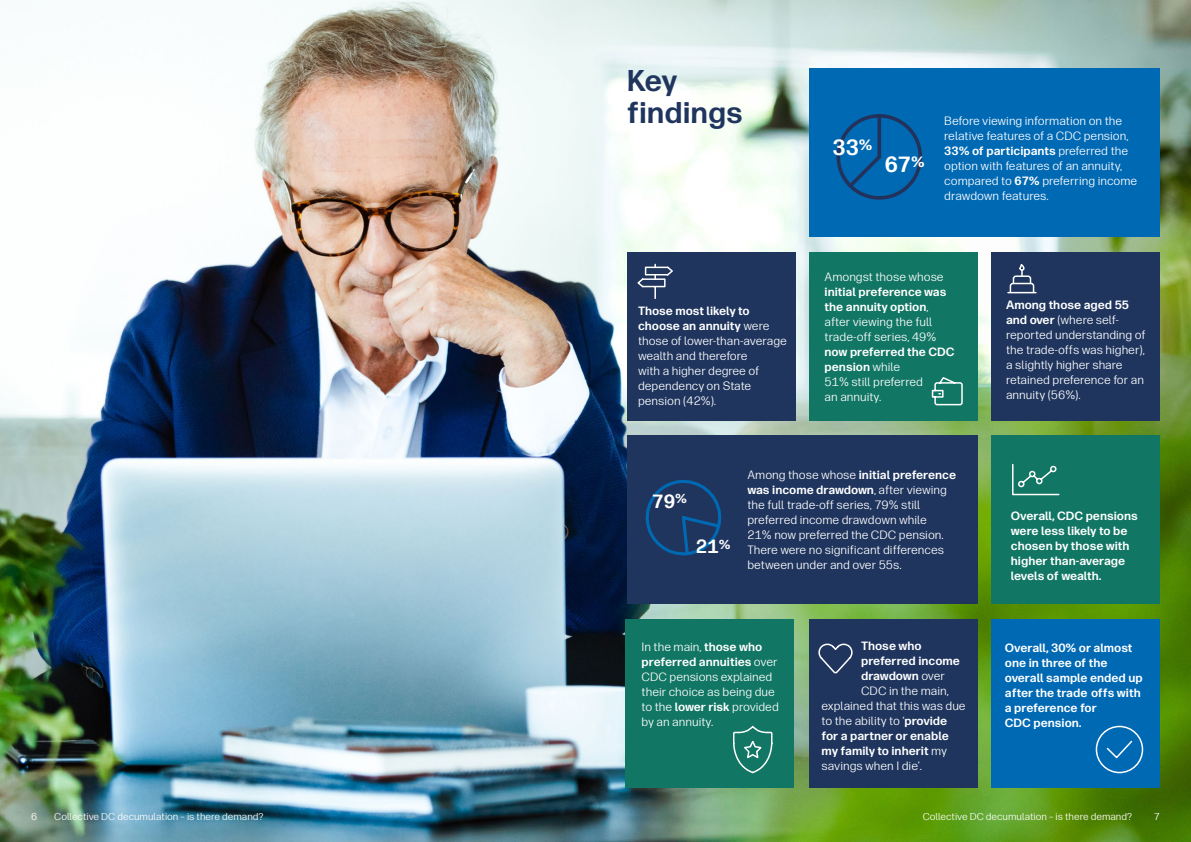
<style>
.page{position:relative;width:1191px;height:842px;background:#fff}
.page>*{position:absolute;margin:0;border:0;box-sizing:border-box;transform-origin:0 0}
.t1{font:700 30px/32px "Forever Forma Body Text";color:#1f355e}
.t2{font:700 22px "Forever Forma Body Text";color:#fff}
.t3{font:700 19.1px "Forever Forma Body Text";color:#fff}
.t4{font:12px/15px "Forever Forma Body Text";color:#fff}
.t5{font:700 12px/15px "Forever Forma Body Text";color:#fff}
.t6{font:10px "Forever Forma Body Text";color:#fff}
.s1{font-weight:400}
.s2{font-weight:700}
</style>
<div class="page">
<img style="left:0;top:0;width:1191px;height:842px">
<div style="left:809px;top:68px;width:350px;height:169px;background:#0069b4"></div>
<div style="left:627px;top:435px;width:350px;height:169px;background:#1f355e"></div>
<div style="left:626px;top:252px;width:169px;height:169px;background:#1f355e"></div>
<div style="left:809px;top:252px;width:168px;height:169px;background:#117664"></div>
<div style="left:624px;top:619px;width:169px;height:169px;background:#117664"></div>
<div style="left:991px;top:252px;width:168px;height:169px;background:#1f355e"></div>
<div style="left:809px;top:619px;width:168px;height:169px;background:#1f355e"></div>
<div style="left:991px;top:619px;width:168px;height:169px;background:#0069b4"></div>
<svg style="left:836px;top:114px;width:86px;height:86px"></svg>
<svg style="left:637px;top:264px;width:36px;height:35px"></svg>
<svg style="left:931px;top:377px;width:32px;height:29px"></svg>
<svg style="left:1008px;top:265px;width:28px;height:28px"></svg>
<svg style="left:645px;top:479px;width:76px;height:77px"></svg>
<div style="left:991px;top:435px;width:168px;height:169px;background:#117664"></div>
<svg style="left:1012px;top:463px;width:48px;height:33px"></svg>
<svg style="left:818px;top:643px;width:35px;height:31px"></svg>
<svg style="left:733px;top:726px;width:40px;height:48px"></svg>
<svg style="left:1095px;top:725px;width:49px;height:49px"></svg>
<h1 class="t1" style="left:626px;top:62px;width:118px">Key findings</h1>
<p class="t5" style="left:638px;top:303px;width:113px">Those most likely to</p>
<p class="t5" style="left:638px;top:318px;width:133px">choose an annuity <span class="s1">were</span></p>
<p class="t4" style="left:638px;top:333px;width:150px">those of lower-than-average</p>
<p class="t4" style="left:638px;top:348px;width:111px">wealth and therefore</p>
<p class="t4" style="left:638px;top:363px;width:123px">with a higher degree of</p>
<p class="t4" style="left:638px;top:378px;width:115px">dependency on State</p>
<p class="t4" style="left:638px;top:393px;width:80px">pension (42%).</p>
<h2 class="t2" style="left:832px;top:131px;width:42px">33<sup>%</sup></h2>
<h2 class="t2" style="left:884px;top:147px;width:42px">67<sup>%</sup></h2>
<p class="t4" style="left:944px;top:112px;width:194px">Before viewing information on the relative features of a CDC pension,<br><span class="s2">33% of participants</span> preferred the option with features of an annuity, compared to <span class="s2">67%</span> preferring income drawdown features.</p>
<p class="t4" style="left:824px;top:268px;width:121px">Amongst those whose</p>
<p class="t5" style="left:824px;top:283px;width:123px">initial preference was the annuity option<span class="s1">,</span></p>
<p class="t5" style="left:1006px;top:296px;width:125px">Among those aged 55</p>
<p class="t4" style="left:824px;top:313px;width:109px">after viewing the full</p>
<p class="t4" style="left:1006px;top:311px;width:114px"><span class="s2">and over</span> (where self-</p>
<p class="t4" style="left:824px;top:328px;width:113px">trade-off series, 49%</p>
<p class="t4" style="left:1006px;top:326px;width:141px">reported understanding of</p>
<p class="t5" style="left:824px;top:343px;width:131px">now preferred the CDC</p>
<p class="t4" style="left:1006px;top:341px;width:140px">the trade-offs was higher),</p>
<p class="t5" style="left:824px;top:358px;width:77px">pension <span class="s1">while</span></p>
<p class="t4" style="left:1006px;top:356px;width:118px">a slightly higher share</p>
<p class="t4" style="left:824px;top:373px;width:100px">51% still preferred</p>
<p class="t4" style="left:1006px;top:371px;width:139px">retained preference for an</p>
<p class="t4" style="left:824px;top:388px;width:58px">an annuity.</p>
<p class="t4" style="left:1006px;top:386px;width:76px">annuity (56%).</p>
<h3 class="t3" style="left:652px;top:487px;width:36px">79<sup>%</sup></h3>
<h3 class="t3" style="left:696px;top:532px;width:36px">21<sup>%</sup></h3>
<p class="t4" style="left:747px;top:467px;width:210px">Among those whose <span class="s2">initial preference was income drawdown</span>, after viewing the full trade-off series, 79% still preferred income drawdown while<br>21% now preferred the CDC pension.<br>There were no significant differences between under and over 55s.</p>
<p class="t5" style="left:1011px;top:507px;width:128px">Overall, CDC pensions were less likely to be chosen by those with higher than-average levels of wealth.</p>
<p class="t4" style="left:641px;top:639px;width:122px">In the main, <span class="s2">those who</span></p>
<p class="t5" style="left:861px;top:637px;width:62px">Those who</p>
<p class="t5" style="left:1005px;top:639px;width:129px">Overall, 30% or almost</p>
<p class="t5" style="left:641px;top:653px;width:138px">preferred annuities <span class="s1">over</span></p>
<p class="t5" style="left:861px;top:652px;width:100px">preferred income</p>
<p class="t5" style="left:1005px;top:654px;width:104px">one in three of the</p>
<p class="t4" style="left:641px;top:669px;width:132px">CDC pensions explained</p>
<p class="t5" style="left:861px;top:667px;width:85px">drawdown <span class="s1">over</span></p>
<p class="t5" style="left:1005px;top:669px;width:139px">overall sample ended up</p>
<p class="t4" style="left:641px;top:684px;width:135px">their choice as being due</p>
<p class="t4" style="left:861px;top:682px;width:89px">CDC in the main,</p>
<p class="t5" style="left:1005px;top:684px;width:137px">after the trade offs with</p>
<p class="t4" style="left:641px;top:699px;width:139px">to the <span class="s2">lower risk</span> provided</p>
<p class="t4" style="left:821px;top:697px;width:146px">explained that this was due</p>
<p class="t5" style="left:1005px;top:699px;width:93px">a preference for</p>
<p class="t4" style="left:641px;top:714px;width:73px">by an annuity.</p>
<p class="t4" style="left:821px;top:712px;width:127px">to the ability to ‘<span class="s2">provide</span></p>
<p class="t5" style="left:1005px;top:714px;width:78px">CDC pension.</p>
<p class="t5" style="left:821px;top:727px;width:129px">for a partner or enable my family to inherit <span class="s1">my savings when I die’.</span></p>
<p class="t6" style="left:922px;top:809px;width:211px">Collective DC decumulation – is there demand?</p>
<p class="t6" style="left:31px;top:810px;width:7px">6</p>
<p class="t6" style="left:54px;top:810px;width:211px">Collective DC decumulation – is there demand?</p>
<p class="t6" style="left:1153px;top:809px;width:7px">7</p>
</div>
